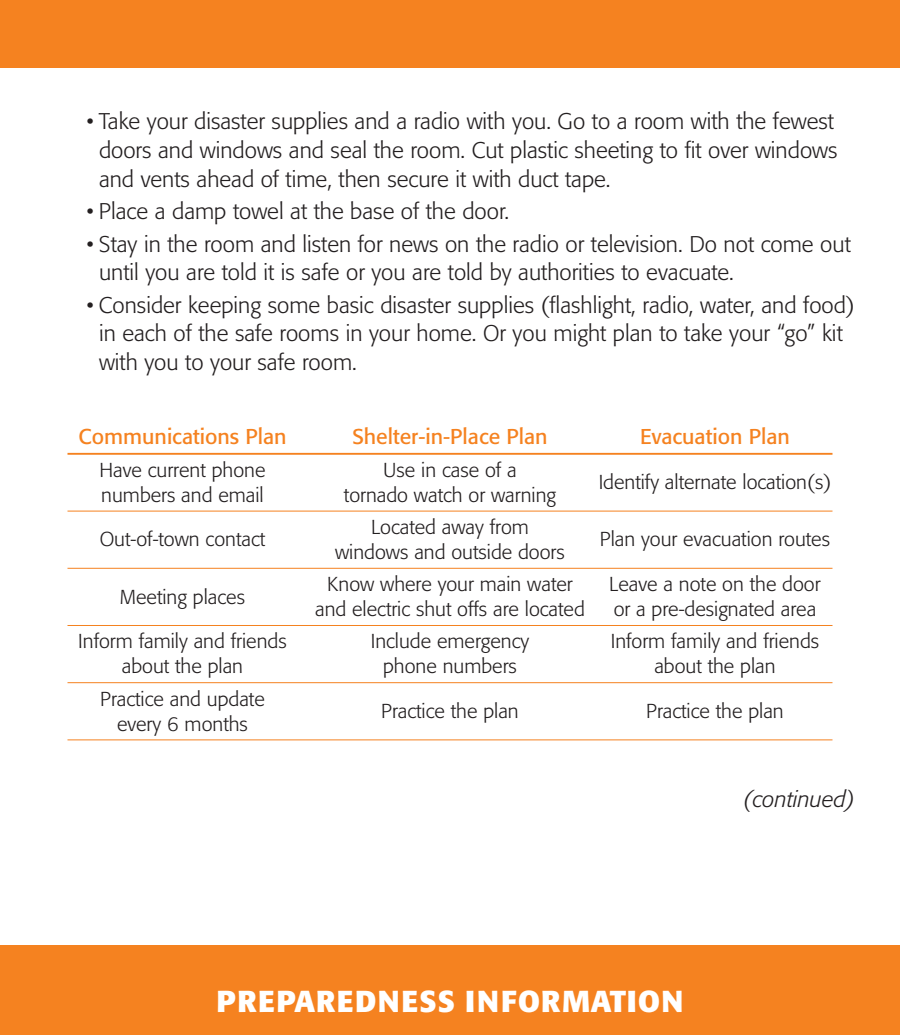
<style>
.page{position:relative;width:900px;height:1035px;background:#fff}
.page>*{position:absolute;margin:0;border:0;box-sizing:border-box;transform-origin:0 0}
.t1{font:700 30px "Formata";letter-spacing:.045em;color:#fff}
.t2{font:300 22.5px/28.8px "Formata";color:#231f20}
.t3{font:italic 300 22.5px "Formata";color:#231f20}
.t4{font:21.25px "Formata";color:#f58220}
.t5{font:300 20px "Formata";color:#231f20}
</style>
<div class="page">
<div style="left:0;top:945px;width:900px;height:90px;background:#f58220"></div>
<hr style="left:68px;top:453px;width:764px;height:2px;background:#f58220">
<hr style="left:68px;top:511px;width:764px;height:1px;background:#f58220">
<hr style="left:68px;top:568px;width:764px;height:1px;background:#f58220">
<hr style="left:68px;top:625px;width:764px;height:1px;background:#f58220">
<hr style="left:68px;top:682px;width:764px;height:1px;background:#f58220">
<hr style="left:68px;top:739px;width:764px;height:1px;background:#f58220">
<div style="left:0;top:0;width:900px;height:68px;background:#f58220"></div>
<p class="t2" style="left:99px;top:107px;width:740px;text-indent:-12px">• Take your disaster supplies and a radio with you. Go to a room with the fewest doors and windows and seal the room. Cut plastic sheeting to fit over windows and vents ahead of time, then secure it with duct tape.</p>
<p class="t2" style="left:87px;top:197px;width:424px">• Place a damp towel at the base of the door.</p>
<p class="t2" style="left:99px;top:229px;width:753px;text-indent:-12px">• Stay in the room and listen for news on the radio or television. Do not come out until you are told it is safe or you are told by authorities to evacuate.</p>
<p class="t2" style="left:99px;top:291px;width:757px;text-indent:-12px">• Consider keeping some basic disaster supplies (flashlight, radio, water, and food) in each of the safe rooms in your home. Or you might plan to take your “go” kit with you to your safe room.</p>
<p class="t4" style="left:78px;top:423px;width:210px">Communications Plan</p>
<p class="t4" style="left:352px;top:423px;width:197px">Shelter-in-Place Plan</p>
<p class="t4" style="left:640px;top:423px;width:151px">Evacuation Plan</p>
<p class="t5" style="left:100px;top:458px;width:167px">Have current phone</p>
<p class="t5" style="left:383px;top:458px;width:135px">Use in case of a</p>
<p class="t5" style="left:599px;top:471px;width:234px">Identify alternate location(s)</p>
<p class="t5" style="left:101px;top:483px;width:164px">numbers and email</p>
<p class="t5" style="left:344px;top:483px;width:214px">tornado watch or warning</p>
<p class="t5" style="left:100px;top:528px;width:167px">Out-of-town contact</p>
<p class="t5" style="left:371px;top:515px;width:159px">Located away from</p>
<p class="t5" style="left:600px;top:528px;width:232px">Plan your evacuation routes</p>
<p class="t5" style="left:335px;top:540px;width:231px">windows and outside doors</p>
<p class="t5" style="left:120px;top:585px;width:127px">Meeting places</p>
<p class="t5" style="left:327px;top:572px;width:247px">Know where your main water</p>
<p class="t5" style="left:609px;top:572px;width:213px">Leave a note on the door</p>
<p class="t5" style="left:315px;top:597px;width:271px">and electric shut offs are located</p>
<p class="t5" style="left:614px;top:597px;width:204px">or a pre-designated area</p>
<p class="t5" style="left:78px;top:630px;width:210px">Inform family and friends</p>
<p class="t5" style="left:371px;top:630px;width:160px">Include emergency</p>
<p class="t5" style="left:611px;top:630px;width:210px">Inform family and friends</p>
<p class="t5" style="left:122px;top:655px;width:123px">about the plan</p>
<p class="t5" style="left:383px;top:655px;width:135px">phone numbers</p>
<p class="t5" style="left:654px;top:655px;width:123px">about the plan</p>
<p class="t5" style="left:100px;top:687px;width:166px">Practice and update</p>
<p class="t5" style="left:381px;top:699px;width:139px">Practice the plan</p>
<p class="t5" style="left:646px;top:699px;width:139px">Practice the plan</p>
<p class="t5" style="left:117px;top:712px;width:132px">every 6 months</p>
<p class="t3" style="left:744px;top:785px;width:113px">(continued)</p>
<p class="t1" style="left:217px;top:983px;width:468px">PREPAREDNESS INFORMATION</p>
</div>
